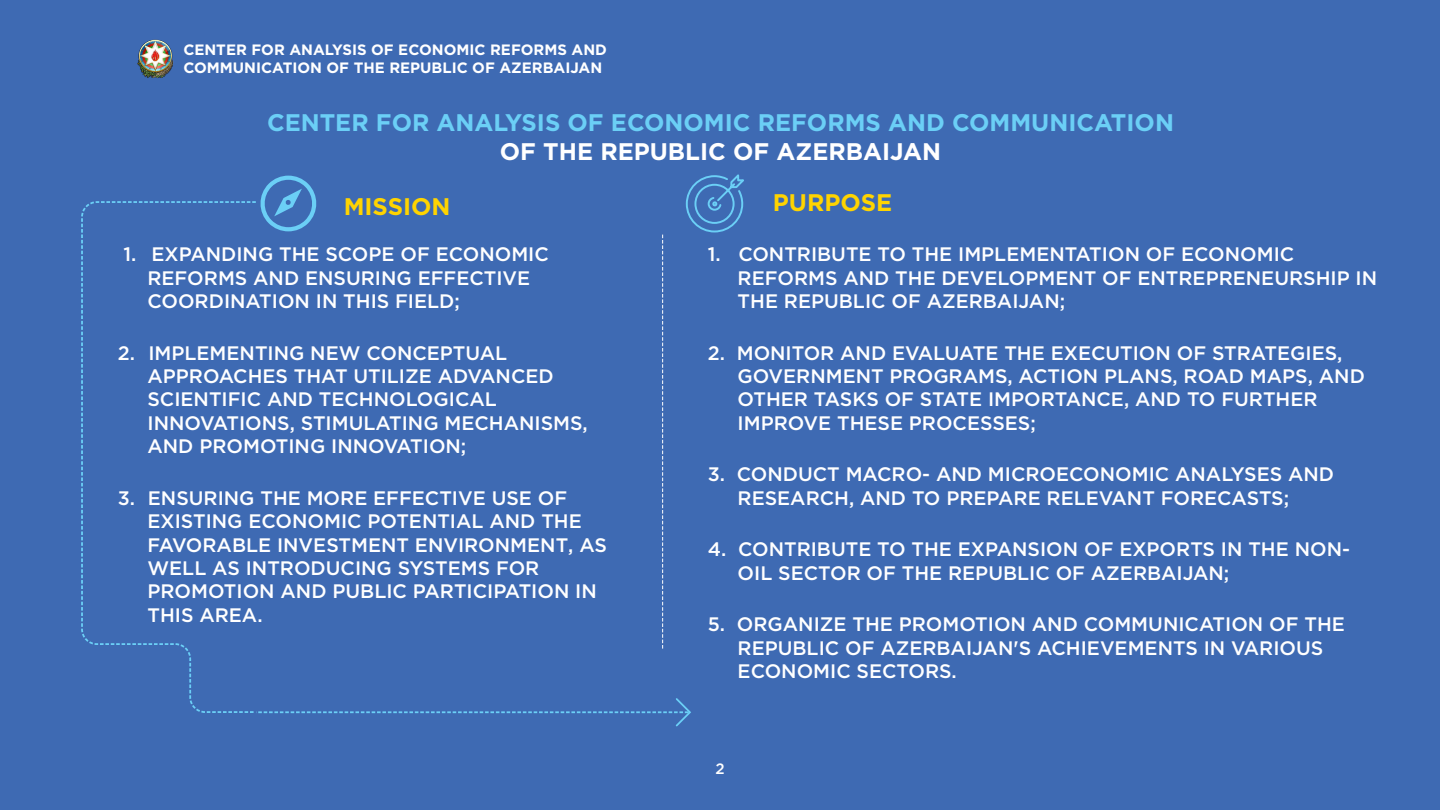
<style>
.page{position:relative;width:1440px;height:810px;background:#3e6ab3}
.page>*{position:absolute;margin:0;border:0;box-sizing:border-box;transform-origin:0 0}
.t1{font:700 24px "Gotham";color:#6bcff6}
.t2{font:700 24px "Gotham";color:#fff}
.t3{font:700 24px "Gotham";color:#ffd400}
.t4{font:500 19.5px/23.4px "Gotham";color:#fff}
.t5{font:700 15px/18px "Gotham";color:#fff}
.t6{font:500 15px "Gotham";color:#fff}
</style>
<div class="page">
<img style="left:137px;top:39px;width:37px;height:40px">
<svg style="left:81px;top:201px;width:175px;height:512px"></svg>
<svg style="left:662px;top:235px;width:1px;height:414px"></svg>
<svg style="left:256px;top:698px;width:435px;height:29px"></svg>
<svg style="left:685px;top:174px;width:59px;height:59px"></svg>
<svg style="left:260px;top:176px;width:57px;height:55px"></svg>
<p class="t5" style="left:183px;top:42px;width:425px">CENTER FOR ANALYSIS OF ECONOMIC REFORMS AND<br>COMMUNICATION OF THE REPUBLIC OF AZERBAIJAN</p>
<p class="t1" style="left:267px;top:112px;width:908px">CENTER FOR ANALYSIS OF ECONOMIC REFORMS AND COMMUNICATION</p>
<p class="t2" style="left:500px;top:140px;width:443px">OF THE REPUBLIC OF AZERBAIJAN</p>
<p class="t3" style="left:344px;top:196px;width:108px">MISSION</p>
<p class="t4" style="left:147px;top:244px;width:403px;text-indent:-24px">1. EXPANDING THE SCOPE OF ECONOMIC<br>REFORMS AND ENSURING EFFECTIVE<br>COORDINATION IN THIS FIELD;</p>
<p class="t4" style="left:147px;top:342px;width:442px;text-indent:-30px">2. IMPLEMENTING NEW CONCEPTUAL<br>APPROACHES THAT UTILIZE ADVANCED<br>SCIENTIFIC AND TECHNOLOGICAL<br>INNOVATIONS, STIMULATING MECHANISMS,<br>AND PROMOTING INNOVATION;</p>
<p class="t4" style="left:147px;top:487px;width:461px;text-indent:-30px">3. ENSURING THE MORE EFFECTIVE USE OF<br>EXISTING ECONOMIC POTENTIAL AND THE<br>FAVORABLE INVESTMENT ENVIRONMENT, AS<br>WELL AS INTRODUCING SYSTEMS FOR<br>PROMOTION AND PUBLIC PARTICIPATION IN<br>THIS AREA.</p>
<p class="t3" style="left:773px;top:192px;width:121px">PURPOSE</p>
<p class="t4" style="left:738px;top:244px;width:641px;text-indent:-30px">1. CONTRIBUTE TO THE IMPLEMENTATION OF ECONOMIC<br>REFORMS AND THE DEVELOPMENT OF ENTREPRENEURSHIP IN<br>THE REPUBLIC OF AZERBAIJAN;</p>
<p class="t4" style="left:738px;top:342px;width:629px;text-indent:-30px">2. MONITOR AND EVALUATE THE EXECUTION OF STRATEGIES, GOVERNMENT PROGRAMS, ACTION PLANS, ROAD MAPS, AND OTHER TASKS OF STATE IMPORTANCE, AND TO FURTHER IMPROVE THESE PROCESSES;</p>
<p class="t4" style="left:738px;top:464px;width:598px;text-indent:-30px">3. CONDUCT MACRO- AND MICROECONOMIC ANALYSES AND<br>RESEARCH, AND TO PREPARE RELEVANT FORECASTS;</p>
<p class="t4" style="left:738px;top:539px;width:614px;text-indent:-30px">4. CONTRIBUTE TO THE EXPANSION OF EXPORTS IN THE NON-<br>OIL SECTOR OF THE REPUBLIC OF AZERBAIJAN;</p>
<p class="t4" style="left:738px;top:614px;width:609px;text-indent:-30px">5. ORGANIZE THE PROMOTION AND COMMUNICATION OF THE<br>REPUBLIC OF AZERBAIJAN'S ACHIEVEMENTS IN VARIOUS<br>ECONOMIC SECTORS.</p>
<p class="t6" style="left:716px;top:762px;width:11px">2</p>
</div>
